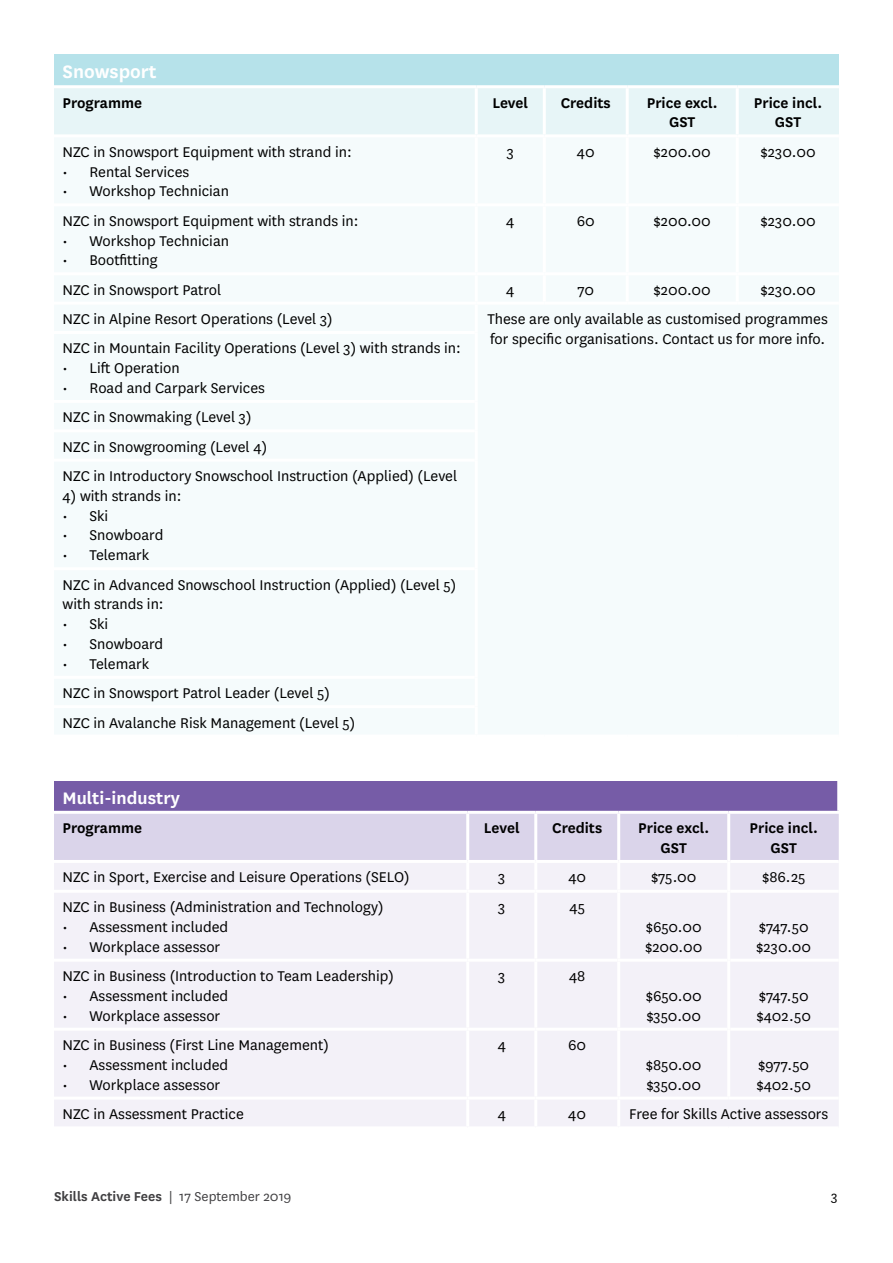
<style>
.page{position:relative;width:893px;height:1263px;background:#fff}
.page>*{position:absolute;margin:0;border:0;box-sizing:border-box;transform-origin:0 0}
.t1{font:600 21px "National";color:#fff}
.t2{font:600 19.5px "National";color:#fff}
.t3{font:16.5px/19.8px "National";color:#000}
.t4{font:600 16.5px/19.8px "National";color:#000;text-align:center}
.t5{font:600 15px "National";color:#414042}
.t6{font:15px "National";color:#000}
.s1{font-weight:400}
</style>
<div class="page">
<div style="left:54px;top:54px;width:785px;height:33px;background:#b6e2ea"></div>
<div style="left:54px;top:88px;width:785px;height:46px;background:#e7f5f7"></div>
<hr style="left:475px;top:88px;width:3px;height:46px;background:#fff">
<hr style="left:543px;top:88px;width:3px;height:46px;background:#fff">
<hr style="left:626px;top:88px;width:3px;height:46px;background:#fff">
<hr style="left:736px;top:88px;width:3px;height:46px;background:#fff">
<hr style="left:54px;top:85px;width:422px;height:3px;background:#fff">
<hr style="left:476px;top:85px;width:68px;height:3px;background:#fff">
<hr style="left:544px;top:85px;width:83px;height:3px;background:#fff">
<hr style="left:627px;top:85px;width:110px;height:3px;background:#fff">
<hr style="left:737px;top:85px;width:102px;height:3px;background:#fff">
<div style="left:54px;top:781px;width:785px;height:31px;background:#765ca7"></div>
<div style="left:54px;top:814px;width:785px;height:46px;background:#dad4ea"></div>
<div style="left:54px;top:863px;width:785px;height:263px;background:#f3f1f8"></div>
<hr style="left:837px;top:781px;width:3px;height:30px;background:#fff">
<hr style="left:54px;top:811px;width:414px;height:3px;background:#fff">
<hr style="left:468px;top:811px;width:68px;height:3px;background:#fff">
<hr style="left:536px;top:811px;width:83px;height:3px;background:#fff">
<hr style="left:619px;top:811px;width:110px;height:3px;background:#fff">
<hr style="left:729px;top:811px;width:111px;height:3px;background:#fff">
<hr style="left:466px;top:814px;width:3px;height:46px;background:#fff">
<hr style="left:534px;top:814px;width:3px;height:46px;background:#fff">
<hr style="left:617px;top:814px;width:3px;height:46px;background:#fff">
<hr style="left:466px;top:863px;width:3px;height:27px;background:#fff">
<hr style="left:534px;top:863px;width:3px;height:27px;background:#fff">
<hr style="left:617px;top:863px;width:3px;height:27px;background:#fff">
<hr style="left:466px;top:893px;width:3px;height:66px;background:#fff">
<hr style="left:534px;top:893px;width:3px;height:66px;background:#fff">
<hr style="left:617px;top:890px;width:110px;height:3px;background:#fff">
<hr style="left:617px;top:893px;width:3px;height:66px;background:#fff">
<hr style="left:730px;top:890px;width:109px;height:3px;background:#fff">
<hr style="left:466px;top:962px;width:3px;height:66px;background:#fff">
<hr style="left:534px;top:962px;width:3px;height:66px;background:#fff">
<hr style="left:617px;top:959px;width:110px;height:3px;background:#fff">
<hr style="left:617px;top:962px;width:3px;height:66px;background:#fff">
<hr style="left:730px;top:959px;width:109px;height:3px;background:#fff">
<hr style="left:466px;top:1031px;width:3px;height:65px;background:#fff">
<hr style="left:534px;top:1031px;width:3px;height:65px;background:#fff">
<hr style="left:617px;top:1028px;width:110px;height:3px;background:#fff">
<hr style="left:617px;top:1031px;width:3px;height:65px;background:#fff">
<hr style="left:730px;top:1028px;width:109px;height:3px;background:#fff">
<hr style="left:54px;top:1096px;width:414px;height:3px;background:#fff">
<hr style="left:468px;top:1096px;width:68px;height:3px;background:#fff">
<hr style="left:466px;top:1099px;width:3px;height:27px;background:#fff">
<hr style="left:536px;top:1096px;width:83px;height:3px;background:#fff">
<hr style="left:534px;top:1099px;width:3px;height:27px;background:#fff">
<hr style="left:619px;top:1096px;width:110px;height:3px;background:#fff">
<hr style="left:617px;top:1099px;width:3px;height:27px;background:#fff">
<hr style="left:729px;top:1096px;width:110px;height:3px;background:#fff">
<hr style="left:54px;top:890px;width:414px;height:3px;background:#fff">
<hr style="left:468px;top:890px;width:68px;height:3px;background:#fff">
<hr style="left:536px;top:890px;width:81px;height:3px;background:#fff">
<hr style="left:54px;top:959px;width:414px;height:3px;background:#fff">
<hr style="left:468px;top:959px;width:68px;height:3px;background:#fff">
<hr style="left:536px;top:959px;width:81px;height:3px;background:#fff">
<hr style="left:54px;top:1028px;width:414px;height:3px;background:#fff">
<hr style="left:468px;top:1028px;width:68px;height:3px;background:#fff">
<hr style="left:536px;top:1028px;width:81px;height:3px;background:#fff">
<hr style="left:727px;top:814px;width:3px;height:47px;background:#fff">
<hr style="left:727px;top:861px;width:3px;height:30px;background:#fff">
<hr style="left:727px;top:891px;width:3px;height:69px;background:#fff">
<hr style="left:727px;top:960px;width:3px;height:69px;background:#fff">
<hr style="left:727px;top:1029px;width:3px;height:67px;background:#fff">
<p class="t1" style="left:63px;top:57px;width:96px">Snowsport</p>
<p class="t4" style="left:63px;top:92px;width:81px">Programme</p>
<p class="t4" style="left:492px;top:92px;width:37px">Level</p>
<p class="t4" style="left:561px;top:92px;width:52px">Credits</p>
<p class="t4" style="left:647px;top:92px;width:72px">Price excl.<br>GST</p>
<p class="t4" style="left:754px;top:92px;width:70px">Price incl.<br>GST</p>
<p class="t3" style="left:63px;top:141px;width:291px">NZC in Snowsport Equipment with strand in:</p>
<p class="t3" style="left:63px;top:161px;width:128px">• Rental Services</p>
<p class="t3" style="left:63px;top:181px;width:168px">• Workshop Technician</p>
<p class="t3" style="left:507px;top:141px;width:9px">3</p>
<p class="t3" style="left:577px;top:141px;width:19px">40</p>
<p class="t3" style="left:654px;top:141px;width:59px">$200.00</p>
<p class="t3" style="left:761px;top:141px;width:57px">$230.00</p>
<p class="t3" style="left:63px;top:210px;width:297px">NZC in Snowsport Equipment with strands in:</p>
<p class="t3" style="left:63px;top:230px;width:168px">• Workshop Technician</p>
<p class="t3" style="left:63px;top:250px;width:97px">• Bootfitting</p>
<p class="t3" style="left:506px;top:210px;width:10px">4</p>
<p class="t3" style="left:577px;top:210px;width:20px">60</p>
<p class="t3" style="left:654px;top:210px;width:59px">$200.00</p>
<p class="t3" style="left:761px;top:210px;width:57px">$230.00</p>
<p class="t3" style="left:63px;top:279px;width:160px">NZC in Snowsport Patrol</p>
<p class="t3" style="left:506px;top:279px;width:10px">4</p>
<p class="t3" style="left:577px;top:279px;width:18px">70</p>
<p class="t3" style="left:654px;top:279px;width:59px">$200.00</p>
<p class="t3" style="left:761px;top:279px;width:57px">$230.00</p>
<p class="t3" style="left:63px;top:308px;width:272px">NZC in Alpine Resort Operations (Level 3)</p>
<p class="t3" style="left:487px;top:308px;width:342px">These are only available as customised programmes for specific organisations. Contact us for more info.</p>
<p class="t3" style="left:63px;top:338px;width:400px">NZC in Mountain Facility Operations (Level 3) with strands in:</p>
<p class="t3" style="left:63px;top:357px;width:119px">• Lift Operation</p>
<p class="t3" style="left:63px;top:372px;width:396px;line-height:29.4px">• Road and Carpark Services<br>NZC in Snowmaking (Level 3)<br>NZC in Snowgrooming (Level 4)<br>NZC in Introductory Snowschool Instruction (Applied) (Level</p>
<p class="t3" style="left:63px;top:485px;width:120px">4) with strands in:</p>
<p class="t3" style="left:63px;top:505px;width:47px">• Ski</p>
<p class="t3" style="left:63px;top:525px;width:103px">• Snowboard</p>
<p class="t3" style="left:63px;top:540px;width:395px;line-height:29.4px">• Telemark<br>NZC in Advanced Snowschool Instruction (Applied) (Level 5)</p>
<p class="t3" style="left:63px;top:594px;width:103px">with strands in:</p>
<p class="t3" style="left:63px;top:613px;width:47px">• Ski</p>
<p class="t3" style="left:63px;top:633px;width:102px">• Snowboard</p>
<p class="t3" style="left:63px;top:648px;width:294px;line-height:29.4px">• Telemark<br>NZC in Snowsport Patrol Leader (Level 5)<br>NZC in Avalanche Risk Management (Level 5)</p>
<p class="t2" style="left:63px;top:784px;width:119px">Multi-industry</p>
<p class="t4" style="left:63px;top:817px;width:81px">Programme</p>
<p class="t4" style="left:484px;top:817px;width:37px">Level</p>
<p class="t4" style="left:552px;top:817px;width:52px">Credits</p>
<p class="t4" style="left:638px;top:817px;width:72px">Price excl.<br>GST</p>
<p class="t4" style="left:750px;top:817px;width:70px">Price incl.<br>GST</p>
<p class="t3" style="left:63px;top:867px;width:349px">NZC in Sport, Exercise and Leisure Operations (SELO)</p>
<p class="t3" style="left:498px;top:867px;width:9px">3</p>
<p class="t3" style="left:568px;top:867px;width:19px">40</p>
<p class="t3" style="left:651px;top:867px;width:47px">$75.00</p>
<p class="t3" style="left:762px;top:867px;width:45px">$86.25</p>
<p class="t3" style="left:63px;top:896px;width:322px">NZC in Business (Administration and Technology)</p>
<p class="t3" style="left:63px;top:916px;width:167px">• Assessment included</p>
<p class="t3" style="left:63px;top:936px;width:159px">• Workplace assessor</p>
<p class="t3" style="left:498px;top:896px;width:9px">3</p>
<p class="t3" style="left:570px;top:896px;width:17px">45</p>
<p class="t3" style="left:645px;top:916px;width:59px">$650.00 $200.00</p>
<p class="t3" style="left:756px;top:916px;width:57px">$747.50 $230.00</p>
<p class="t3" style="left:63px;top:965px;width:333px">NZC in Business (Introduction to Team Leadership)</p>
<p class="t3" style="left:63px;top:985px;width:167px">• Assessment included</p>
<p class="t3" style="left:63px;top:1005px;width:159px">• Workplace assessor</p>
<p class="t3" style="left:62px;top:1034px;width:268px">NZC in Business (First Line Management)</p>
<p class="t3" style="left:62px;top:1054px;width:167px">• Assessment included</p>
<p class="t3" style="left:62px;top:1074px;width:159px">• Workplace assessor</p>
<p class="t3" style="left:498px;top:965px;width:9px">3</p>
<p class="t3" style="left:569px;top:965px;width:18px">48</p>
<p class="t3" style="left:498px;top:1034px;width:10px">4</p>
<p class="t3" style="left:568px;top:1034px;width:20px">60</p>
<p class="t3" style="left:646px;top:985px;width:57px">$650.00 $350.00</p>
<p class="t3" style="left:756px;top:985px;width:56px">$747.50 $402.50</p>
<p class="t3" style="left:646px;top:1054px;width:57px">$850.00 $350.00</p>
<p class="t3" style="left:756px;top:1054px;width:56px">$977.50 $402.50</p>
<p class="t3" style="left:62px;top:1103px;width:183px">NZC in Assessment Practice</p>
<p class="t3" style="left:498px;top:1103px;width:10px">4</p>
<p class="t3" style="left:568px;top:1103px;width:19px">40</p>
<p class="t3" style="left:629px;top:1103px;width:200px">Free for Skills Active assessors</p>
<p class="t5" style="left:54px;top:1186px;width:239px">Skills Active Fees <span class="s1">| 17 September 2019</span></p>
<p class="t6" style="left:831px;top:1187px;width:8px">3</p>
</div>
